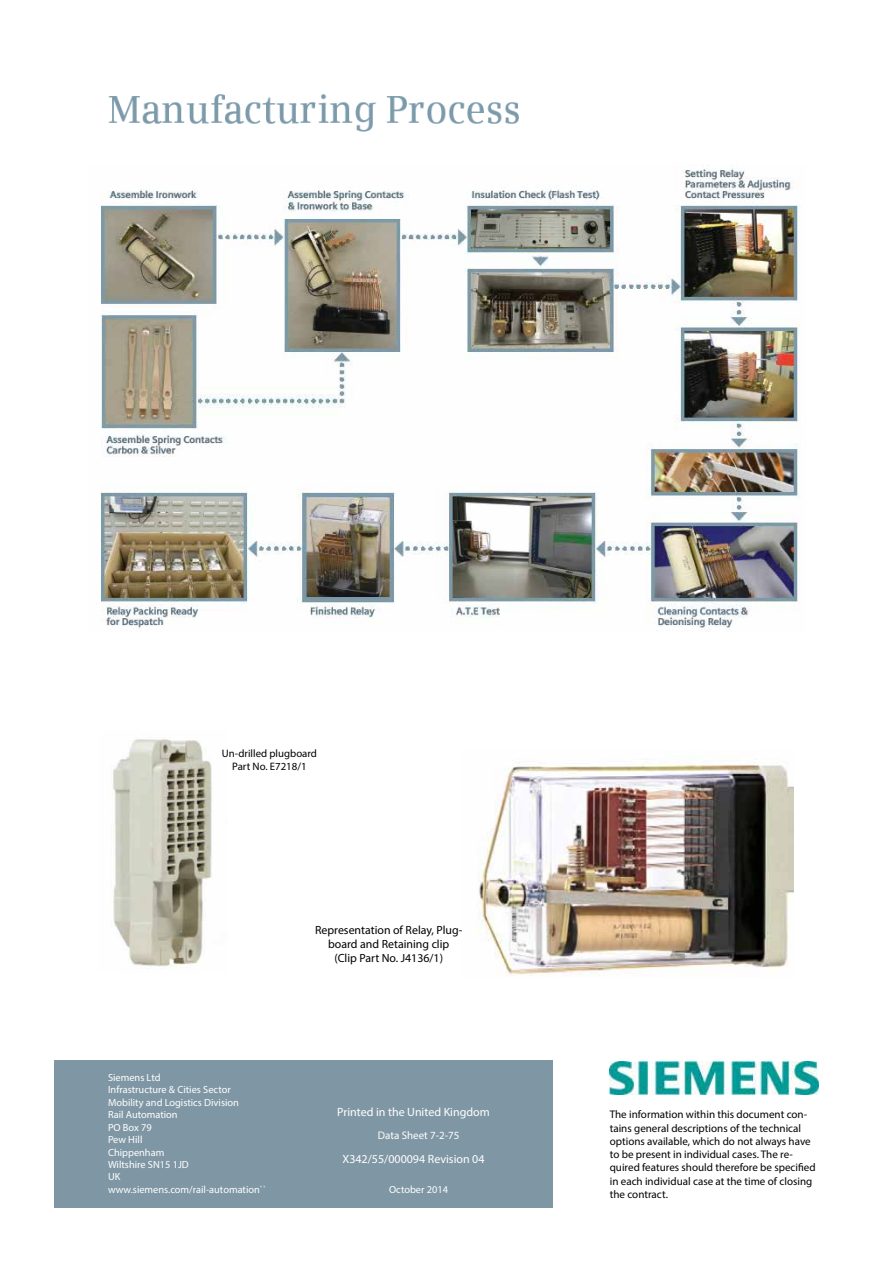
<style>
.page{position:relative;width:893px;height:1263px;background:#fff}
.page>*{position:absolute;margin:0;border:0;box-sizing:border-box;transform-origin:0 0}
.t1{font:12px "Myriad Pro";color:#fff}
.t2{font:11.85px/14.2px "Myriad Pro";color:#000;text-align:center}
.t3{font:11.1px/13.2px "Myriad Pro";color:#000}
.t4{font:10.95px "Myriad Pro";color:#fff}
.t5{font:10.8px/12.9px "Myriad Pro";color:#000;text-align:center}
.t6{font:10.35px/12.5px "Myriad Pro";color:#fff}
</style>
<div class="page">
<div style="left:54px;top:1061px;width:499px;height:147px;background:#7f97a4"></div>
<img style="left:610px;top:1062px;width:208px;height:32px">
<img style="left:478px;top:759px;width:315px;height:217px">
<img style="left:112px;top:739px;width:101px;height:230px">
<img style="left:108px;top:94px;width:411px;height:38px">
<img style="left:101px;top:168px;width:700px;height:462px">
<p class="t5" style="left:222px;top:747px;width:97px">Un-drilled plugboard<br>Part No. E7218/1</p>
<p class="t6" style="left:108px;top:1071px;width:160px">Siemens Ltd<br>Infrastructure &amp; Cities Sector<br>Mobility and Logistics Division<br>Rail Automation<br>PO Box 79<br>Pew Hill<br>Chippenham<br>Wiltshire SN15 1JD<br>UK www.siemens.com/rail-automation``</p>
<p class="t2" style="left:315px;top:923px;width:149px">Representation of Relay, Plug&shy;board and Retaining clip<br>(Clip Part No. J4136/1)</p>
<p class="t1" style="left:337px;top:1104px;width:154px">Printed in the United Kingdom</p>
<p class="t1" style="left:342px;top:1151px;width:144px">X342/55/000094 Revision 04</p>
<p class="t4" style="left:378px;top:1129px;width:83px">Data Sheet 7-2-75</p>
<p class="t6" style="left:389px;top:1183px;width:61px">October 2014</p>
<p class="t3" style="left:610px;top:1108px;width:207px">The information within this document con&shy;tains general descriptions of the technical options available, which do not always have to be present in individual cases. The re&shy;quired features should therefore be specified in each individual case at the time of closing the contract.</p>
</div>
